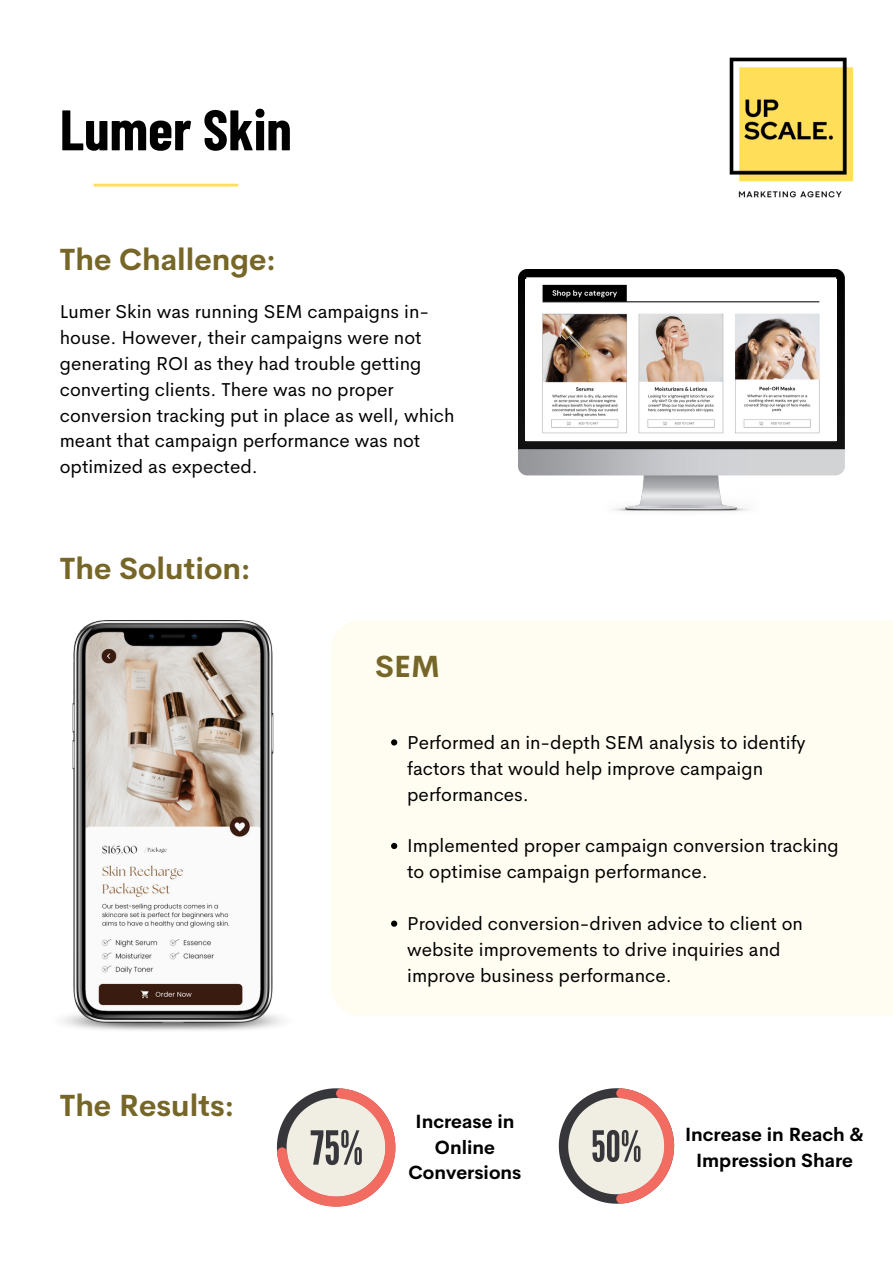
<style>
.page{position:relative;width:893px;height:1263px;background:#fff}
.page>*{position:absolute;margin:0;border:0;box-sizing:border-box;transform-origin:0 0}
.t1{font:700 57px "Barlow Condensed";color:#000}
.t2{font:700 30px "Cerebri Sans";color:#766729}
.t3{font:18.75px/25.9px "Cerebri Sans";color:#000}
.t4{font:700 18.75px/25.9px "Cerebri Sans";color:#000;text-align:center}
</style>
<div class="page">
<img style="left:729px;top:57px;width:125px;height:141px">
<hr style="left:94px;top:184px;width:144px;height:2px;background:#ffde59">
<div style="left:331px;top:620px;width:562px;height:396px;background:#fffcf1"></div>
<img style="left:518px;top:269px;width:326px;height:243px">
<img style="left:63px;top:620px;width:220px;height:411px">
<svg style="left:559px;top:1088px;width:115px;height:116px"></svg>
<img style="left:525px;top:279px;width:312px;height:161px">
<svg style="left:277px;top:1088px;width:118px;height:119px"></svg>
<svg style="left:391px;top:739px;width:6px;height:6px"></svg>
<svg style="left:391px;top:843px;width:6px;height:6px"></svg>
<svg style="left:391px;top:920px;width:6px;height:7px"></svg>
<p class="t1" style="left:60px;top:93px;width:233px">Lumer Skin</p>
<p class="t2" style="left:60px;top:240px;width:218px">The Challenge:</p>
<p class="t3" style="left:60px;top:298px;width:396px">Lumer Skin was running SEM campaigns in&shy;house. However, their campaigns were not generating ROI as they had trouble getting converting clients. There was no proper conversion tracking put in place as well, which meant that campaign performance was not optimized as expected.</p>
<p class="t2" style="left:60px;top:549px;width:192px">The Solution:</p>
<p class="t2" style="left:60px;top:1086px;width:176px">The Results:</p>
<p class="t2" style="left:375px;top:647px;width:66px">SEM</p>
<p class="t3" style="left:407px;top:729px;width:400px">Performed an in-depth SEM analysis to identify factors that would help improve campaign performances.</p>
<p class="t3" style="left:407px;top:833px;width:433px">Implemented proper campaign conversion tracking to optimise campaign performance.</p>
<p class="t3" style="left:407px;top:910px;width:397px">Provided conversion-driven advice to client on website improvements to drive inquiries and improve business performance.</p>
<p class="t4" style="left:408px;top:1108px;width:114px">Increase in<br>Online<br>Conversions</p>
<p class="t4" style="left:685px;top:1121px;width:180px">Increase in Reach &amp;<br>Impression Share</p>
</div>
